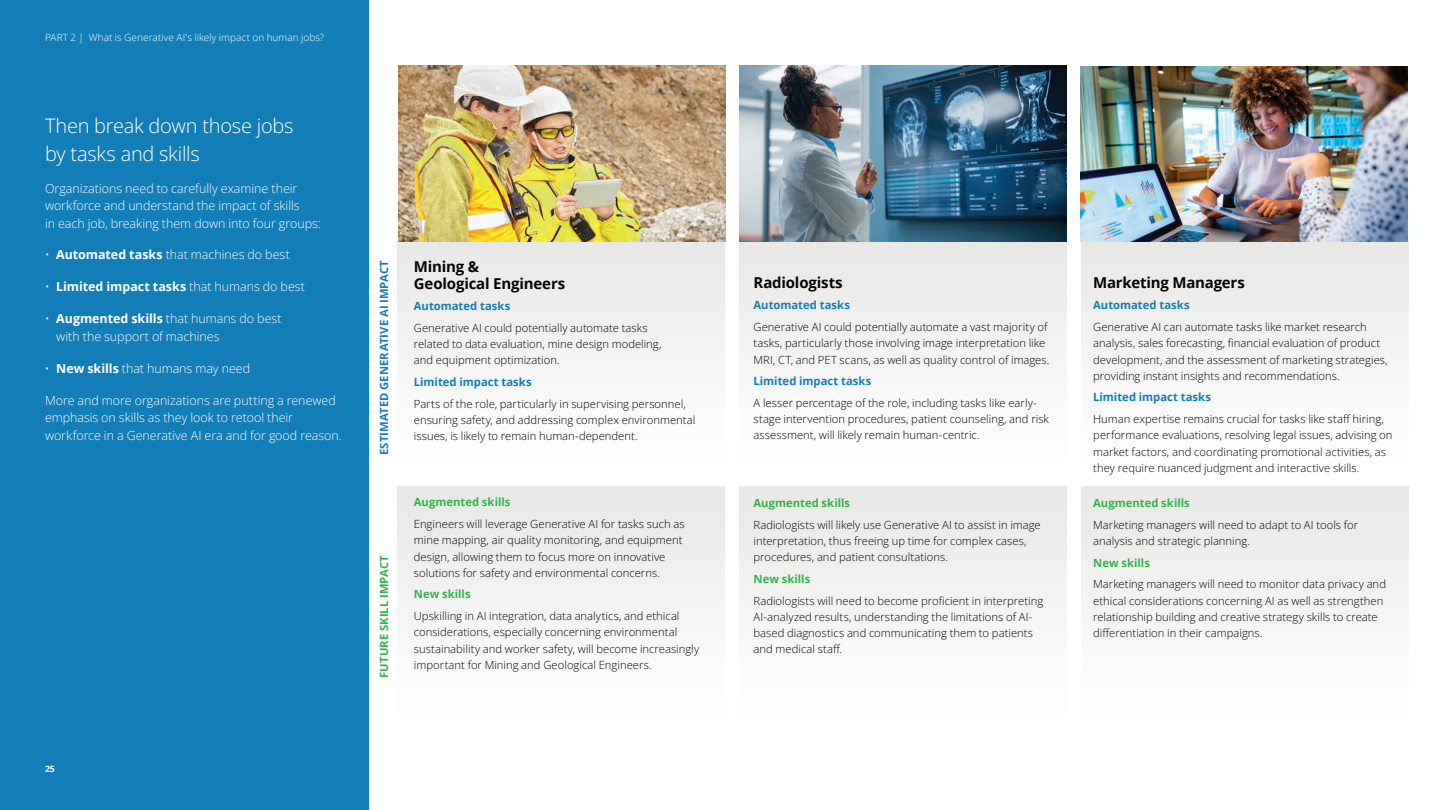
<style>
.page{position:relative;width:1440px;height:810px;background:#fff}
.page>*{position:absolute;margin:0;border:0;box-sizing:border-box;transform-origin:0 0}
.t1{font:20px/27.5px "Open Sans";letter-spacing:-.015em;color:#fff}
.t2{font:700 15px/16.2px "Open Sans";letter-spacing:-.01em;color:#040503}
.t3{font:12.5px/17.5px "Open Sans";color:#fff}
.t4{font:700 12.5px "Open Sans";letter-spacing:-.005em;color:#fff}
.t5{font:11.25px/16.2px "Open Sans";color:#040503}
.t6{font:700 11.25px "Open Sans";color:#137db7}
.t7{font:700 11.25px "Open Sans";letter-spacing:.005em;color:#33b44b}
.t8{font:10px "Open Sans";letter-spacing:.005em;color:#fff}
.t9{font:700 8.75px "Open Sans";color:#fff}
.s1{font-weight:700}
.s2{font-weight:400}
</style>
<div class="page">
<div style="left:398px;top:242px;width:327px;height:242px;background:#f4f5f3"></div>
<div style="left:739px;top:242px;width:327px;height:242px;background:#f4f5f3"></div>
<div style="left:1081px;top:242px;width:327px;height:242px;background:#f4f5f3"></div>
<div style="left:398px;top:486px;width:327px;height:256px;background:#f4f5f3"></div>
<div style="left:739px;top:486px;width:327px;height:256px;background:#f4f5f3"></div>
<div style="left:1081px;top:486px;width:327px;height:256px;background:#f4f5f3"></div>
<div style="left:0;top:0;width:369px;height:810px;background:#137db7"></div>
<img style="left:398px;top:66px;width:327px;height:175px">
<img style="left:739px;top:66px;width:327px;height:175px">
<img style="left:1081px;top:66px;width:327px;height:176px">
<p class="t8" style="left:45px;top:30px;width:281px">PART 2 | What is Generative AI's likely impact on human jobs?</p>
<h1 class="t1" style="left:45px;top:112px;width:250px">Then break down those jobs by tasks and skills</h1>
<p class="t3" style="left:45px;top:179px;width:277px">Organizations need to carefully examine their workforce and understand the impact of skills<br>in each job, breaking them down into four groups:</p>
<p class="t3" style="left:45px;top:246px;width:246px">• <span class="s1">Automated tasks</span> that machines do best</p>
<p class="t4" style="left:45px;top:278px;width:262px"><span class="s2">•</span> Limited impact tasks <span class="s2">that humans do best</span></p>
<p class="t3" style="left:56px;top:310px;width:227px;text-indent:-11px">• <span class="s1">Augmented skills</span> that humans do best with the support of machines</p>
<p class="t3" style="left:45px;top:359px;width:207px">• <span class="s1">New skills</span> that humans may need</p>
<p class="t3" style="left:45px;top:391px;width:298px">More and more organizations are putting a renewed emphasis on skills as they look to retool their workforce in a Generative AI era and for good reason.</p>
<p class="t9" style="left:45px;top:762px;width:11px">25</p>
<p class="t6" style="left:376px;top:455px;width:196px;rotate:-90deg">ESTIMATED GENERATIVE AI IMPACT</p>
<p class="t7" style="left:376px;top:678px;width:124px;rotate:-90deg">FUTURE SKILL IMPACT</p>
<h2 class="t2" style="left:414px;top:258px;width:153px">Mining &amp;<br>Geological Engineers</h2>
<p class="t6" style="left:414px;top:298px;width:98px">Automated tasks</p>
<p class="t5" style="left:414px;top:319px;width:249px">Generative AI could potentially automate tasks related to data evaluation, mine design modeling, and equipment optimization.</p>
<p class="t6" style="left:414px;top:374px;width:119px">Limited impact tasks</p>
<p class="t5" style="left:414px;top:395px;width:283px">Parts of the role, particularly in supervising personnel, ensuring safety, and addressing complex environmental issues, is likely to remain human-dependent.</p>
<p class="t7" style="left:414px;top:494px;width:98px">Augmented skills</p>
<p class="t5" style="left:414px;top:516px;width:272px">Engineers will leverage Generative AI for tasks such as mine mapping, air quality monitoring, and equipment design, allowing them to focus more on innovative solutions for safety and environmental concerns.</p>
<p class="t7" style="left:414px;top:586px;width:58px">New skills</p>
<p class="t5" style="left:414px;top:608px;width:287px">Upskilling in AI integration, data analytics, and ethical considerations, especially concerning environmental sustainability and worker safety, will become increasingly important for Mining and Geological Engineers.</p>
<h2 class="t2" style="left:754px;top:274px;width:91px">Radiologists</h2>
<p class="t6" style="left:754px;top:297px;width:98px">Automated tasks</p>
<p class="t5" style="left:754px;top:319px;width:298px">Generative AI could potentially automate a vast majority of tasks, particularly those involving image interpretation like<br>MRI, CT, and PET scans, as well as quality control of images.</p>
<p class="t6" style="left:754px;top:373px;width:119px">Limited impact tasks</p>
<p class="t5" style="left:754px;top:394px;width:297px">A lesser percentage of the role, including tasks like early&shy;stage intervention procedures, patient counseling, and risk assessment, will likely remain human-centric.</p>
<p class="t7" style="left:754px;top:495px;width:98px">Augmented skills</p>
<p class="t5" style="left:754px;top:516px;width:289px">Radiologists will likely use Generative AI to assist in image interpretation, thus freeing up time for complex cases, procedures, and patient consultations.</p>
<p class="t7" style="left:754px;top:571px;width:58px">New skills</p>
<p class="t5" style="left:754px;top:592px;width:291px">Radiologists will need to become proficient in interpreting AI-analyzed results, understanding the limitations of AI&shy;based diagnostics and communicating them to patients and medical staff.</p>
<h2 class="t2" style="left:1093px;top:274px;width:153px">Marketing Managers</h2>
<p class="t6" style="left:1093px;top:297px;width:98px">Automated tasks</p>
<p class="t5" style="left:1093px;top:319px;width:296px">Generative AI can automate tasks like market research analysis, sales forecasting, financial evaluation of product development, and the assessment of marketing strategies, providing instant insights and recommendations.</p>
<p class="t6" style="left:1093px;top:389px;width:119px">Limited impact tasks</p>
<p class="t5" style="left:1093px;top:411px;width:301px">Human expertise remains crucial for tasks like staff hiring, performance evaluations, resolving legal issues, advising on market factors, and coordinating promotional activities, as they require nuanced judgment and interactive skills.</p>
<p class="t7" style="left:1093px;top:495px;width:98px">Augmented skills</p>
<p class="t5" style="left:1093px;top:516px;width:266px">Marketing managers will need to adapt to AI tools for analysis and strategic planning.</p>
<p class="t7" style="left:1093px;top:555px;width:58px">New skills</p>
<p class="t5" style="left:1093px;top:576px;width:294px">Marketing managers will need to monitor data privacy and ethical considerations concerning AI as well as strengthen relationship building and creative strategy skills to create differentiation in their campaigns.</p>
</div>
